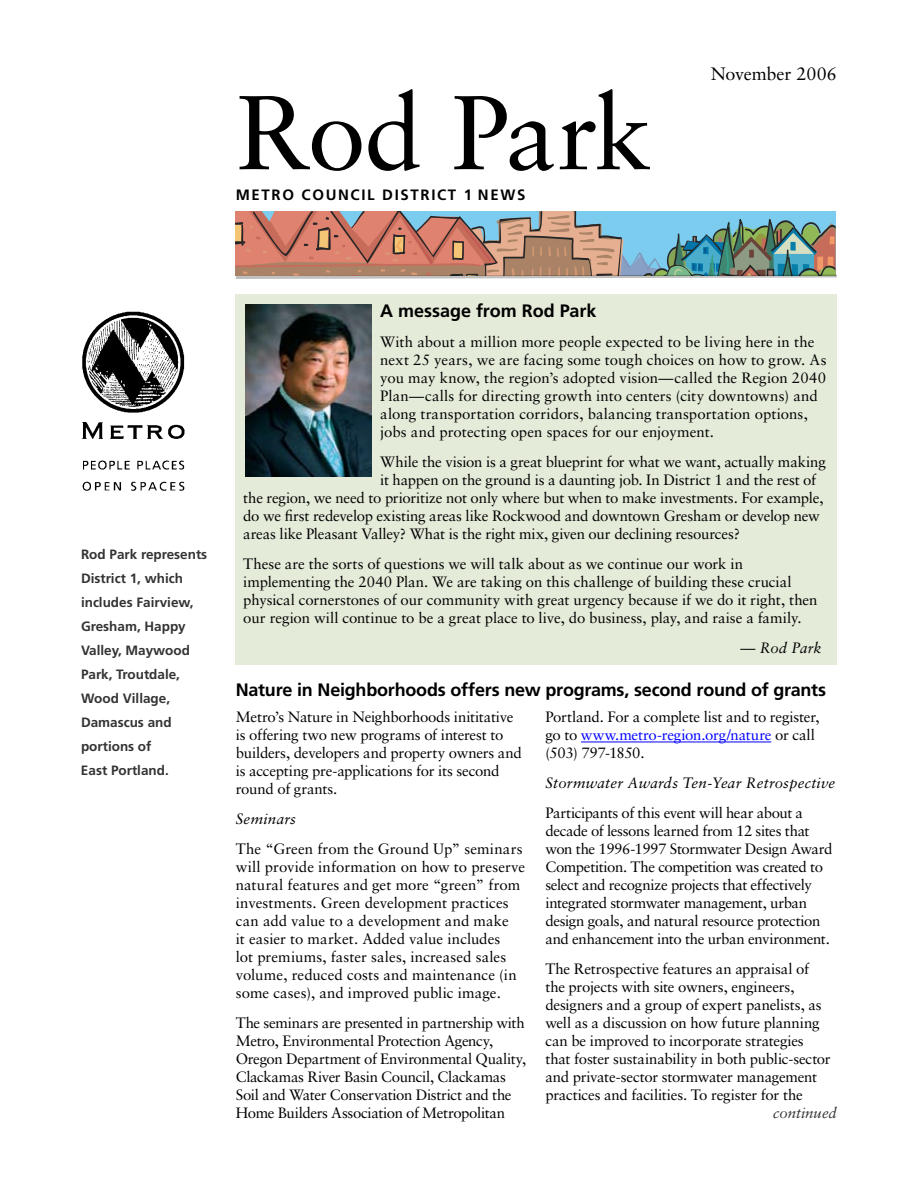
<style>
.page{position:relative;width:918px;height:1188px;background:#fff}
.page>*{position:absolute;margin:0;border:0;box-sizing:border-box;transform-origin:0 0}
.t1{font:105px "Sabon LT Std";letter-spacing:-.035em;color:#000}
.t2{font:700 18px "Frutiger LT Std";letter-spacing:-.015em;color:#000}
.t3{font:18px "Sabon LT Std";letter-spacing:-.005em;color:#000}
.t4{font:15px/18px "Sabon LT Std";letter-spacing:-.01em;color:#000}
.t5{font:italic 15px "Sabon LT Std";letter-spacing:.015em;color:#000}
.t6{font:700 15px "Frutiger LT Std";letter-spacing:.11em;color:#000}
.t7{font:italic 15px "Sabon LT Std";color:#333}
.t8{font:700 13.5px/24px "Frutiger LT Std";color:#333}
.s1{color:#00f}
</style>
<div class="page">
<img style="left:82px;top:311px;width:103px;height:180px">
<svg style="left:235px;top:212px;width:602px;height:67px;background:#a1938b"></svg>
<div style="left:236px;top:294px;width:601px;height:370px;background:#e4ebd9"></div>
<img style="left:245px;top:305px;width:126px;height:172px">
<hr style="left:581px;top:742px;width:190px;height:1px;background:#00f">
<h1 class="t1" style="left:236px;top:70px;width:418px">Rod Park</h1>
<p class="t6" style="left:236px;top:186px;width:291px">Metro Council District 1 news</p>
<p class="t3" style="left:711px;top:63px;width:128px">November 2006</p>
<p class="t8" style="left:81px;top:543px;width:128px">Rod Park represents<br>District 1, which includes Fairview,<br>Gresham, Happy<br>Valley, Maywood<br>Park, Troutdale,<br>Wood Village,<br>Damascus and portions of<br>East Portland.</p>
<p class="t2" style="left:380px;top:300px;width:218px">A message from Rod Park</p>
<p class="t4" style="left:380px;top:332px;width:448px">With about a million more people expected to be living here in the next 25 years, we are facing some tough choices on how to grow. As you may know, the region’s adopted vision—called the Region 2040<br>Plan—calls for directing growth into centers (city downtowns) and along transportation corridors, balancing transportation options, jobs and protecting open spaces for our enjoyment.</p>
<p class="t4" style="left:380px;top:452px;width:447px">While the vision is a great blueprint for what we want, actually making</p>
<p class="t4" style="left:380px;top:470px;width:437px">it happen on the ground is a daunting job. In District 1 and the rest of</p>
<p class="t4" style="left:243px;top:488px;width:582px">the region, we need to prioritize not only where but when to make investments. For example,</p>
<p class="t4" style="left:243px;top:506px;width:578px">do we first redevelop existing areas like Rockwood and downtown Gresham or develop new</p>
<p class="t4" style="left:243px;top:524px;width:498px">areas like Pleasant Valley? What is the right mix, given our declining resources?</p>
<p class="t4" style="left:243px;top:554px;width:576px">These are the sorts of questions we will talk about as we continue our work in implementing the 2040 Plan. We are taking on this challenge of building these crucial physical cornerstones of our community with great urgency because if we do it right, then our region will continue to be a great place to live, do business, play, and raise a family.</p>
<p class="t5" style="left:741px;top:639px;width:83px">— Rod Park</p>
<p class="t2" style="left:236px;top:679px;width:592px">Nature in Neighborhoods offers new programs, second round of grants</p>
<p class="t4" style="left:545px;top:708px;width:276px">Portland. For a complete list and to register, go to <span class="s1">www.metro-region.org/nature</span> or call (503) 797-1850.</p>
<p class="t5" style="left:545px;top:775px;width:291px">Stormwater Awards Ten-Year Retrospective</p>
<p class="t4" style="left:545px;top:804px;width:289px">Participants of this event will hear about a decade of lessons learned from 12 sites that won the 1996-1997 Stormwater Design Award Competition. The competition was created to select and recognize projects that effectively integrated stormwater management, urban design goals, and natural resource protection and enhancement into the urban environment.</p>
<p class="t4" style="left:545px;top:960px;width:287px">The Retrospective features an appraisal of the projects with site owners, engineers, designers and a group of expert panelists, as well as a discussion on how future planning can be improved to incorporate strategies that foster sustainability in both public-sector and private-sector stormwater management practices and facilities. To register for the</p>
<p class="t4" style="left:236px;top:708px;width:287px">Metro’s Nature in Neighborhoods inititative is offering two new programs of interest to builders, developers and property owners and is accepting pre-applications for its second round of grants.</p>
<p class="t5" style="left:236px;top:811px;width:62px">Seminars</p>
<p class="t4" style="left:236px;top:840px;width:291px">The “Green from the Ground Up” seminars will provide information on how to preserve natural features and get more “green” from investments. Green development practices can add value to a development and make<br>it easier to market. Added value includes<br>lot premiums, faster sales, increased sales volume, reduced costs and maintenance (in some cases), and improved public image.</p>
<p class="t4" style="left:236px;top:1014px;width:292px">The seminars are presented in partnership with Metro, Environmental Protection Agency, Oregon Department of Environmental Quality, Clackamas River Basin Council, Clackamas Soil and Water Conservation District and the Home Builders Association of Metropolitan</p>
<p class="t7" style="left:773px;top:1105px;width:66px">continued</p>
</div>
